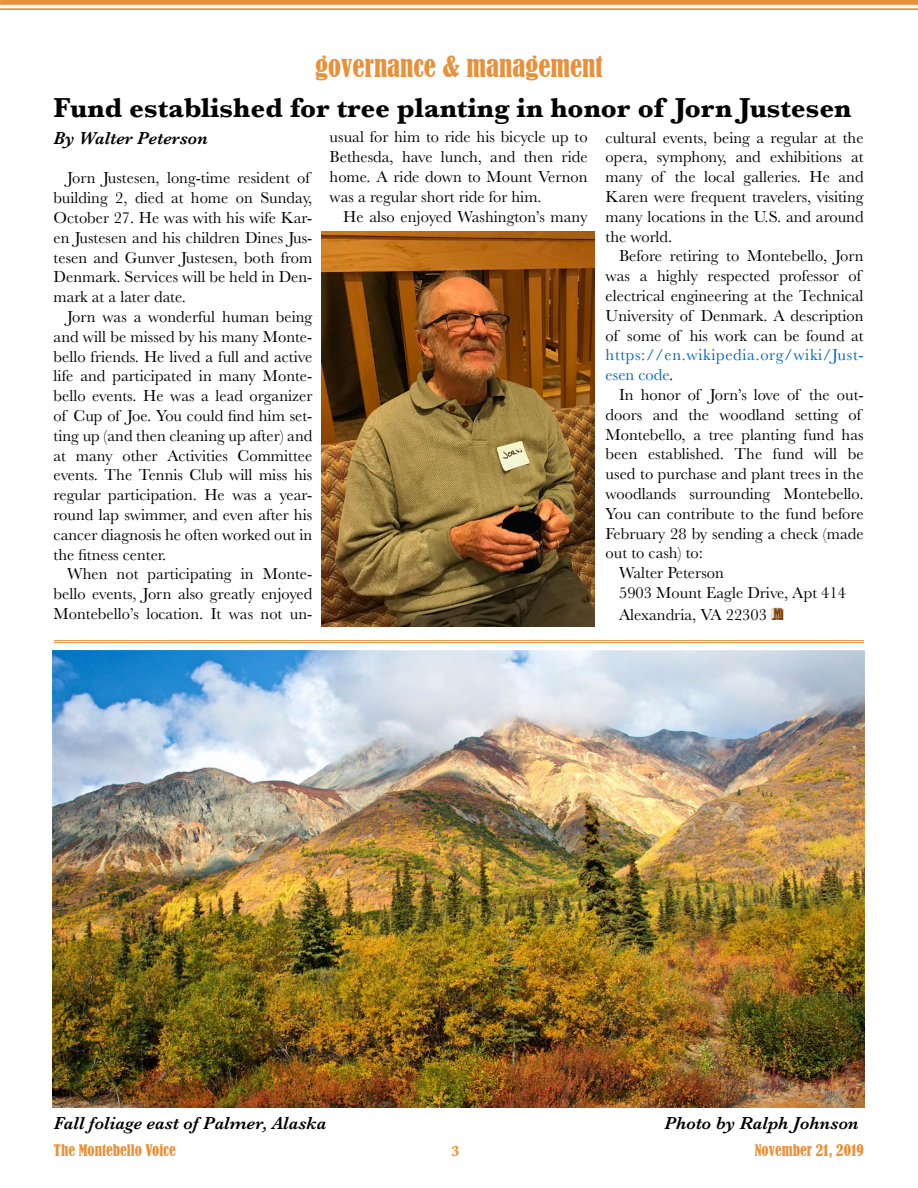
<style>
.page{position:relative;width:918px;height:1188px;background:#fff}
.page>*{position:absolute;margin:0;border:0;box-sizing:border-box;transform-origin:0 0}
.t1{font:700 28.5px "Baskerville";color:#000}
.t2{font:condensed 27px "Bernard";color:#e9913a}
.t3{font:italic 600 18px "Baskerville";color:#000}
.t4{font:16.5px/19.8px "Baskerville";color:#000;text-align:justify}
.t5{font:16.5px/19.8px "Baskerville";letter-spacing:.04em;color:#0563c1}
.t6{font:condensed 15px "Bernard";color:#e9913a}
.t7{font:700 15px "Baskerville";color:#e9913a}
.s1{color:#000}
.s2{font-family:"Buxom D";font-size:18px;color:#804000}
</style>
<div class="page">
<svg style="left:0;top:0;width:2px;height:10px"></svg>
<div style="left:2px;top:0;width:916px;height:5px;background:#e9913a"></div>
<hr style="left:2px;top:8px;width:916px;height:2px;background:#e9913a">
<img style="left:321px;top:231px;width:274px;height:395px">
<img style="left:52px;top:651px;width:812px;height:456px">
<hr style="left:54px;top:640px;width:810px;height:1px;background:#e9913a">
<hr style="left:54px;top:642px;width:810px;height:1px;background:#e9913a">
<h2 class="t2" style="left:315px;top:51px;width:289px">governance &amp; management</h2>
<h1 class="t1" style="left:54px;top:88px;width:799px">Fund established for tree planting in honor of Jorn Justesen</h1>
<p class="t4" style="left:330px;top:127px;width:260px">usual for him to ride his bicycle up to Bethesda, have lunch, and then ride home. A ride down to Mount Vernon was a regular short ride for him.</p>
<p class="t4" style="left:343px;top:207px;width:246px">He also enjoyed Washington’s many</p>
<p class="t4" style="left:606px;top:128px;width:260px">cultural events, being a regular at the opera, symphony, and exhibitions at many of the local galleries. He and Karen were frequent travelers, visiting many locations in the U.S. and around the world.</p>
<p class="t4" style="left:606px;top:246px;width:259px;text-align:left;text-indent:13px">Before retiring to Montebello, Jorn was a highly respected professor of electrical engineering at the Technical University of Denmark. A description of some of his work can be found at</p>
<p class="t5" style="left:606px;top:345px;width:260px">https://en.wikipedia.org/wiki/Just&shy;esen code<span class="s1">.</span></p>
<p class="t4" style="left:619px;top:385px;width:246px">In honor of Jorn’s love of the out-</p>
<p class="t4" style="left:606px;top:405px;width:257px">doors and the woodland setting of</p>
<p class="t4" style="left:606px;top:425px;width:259px">Montebello, a tree planting fund has</p>
<p class="t4" style="left:606px;top:444px;width:260px">been established. The fund will be</p>
<p class="t4" style="left:606px;top:464px;width:260px">used to purchase and plant trees in the</p>
<p class="t4" style="left:606px;top:484px;width:260px">woodlands surrounding Montebello.</p>
<p class="t4" style="left:606px;top:504px;width:260px">You can contribute to the fund before</p>
<p class="t4" style="left:606px;top:524px;width:260px">February 28 by sending a check (made</p>
<p class="t4" style="left:606px;top:543px;width:99px">out to cash) to:</p>
<p class="t4" style="left:619px;top:563px;width:106px">Walter Peterson</p>
<p class="t4" style="left:619px;top:583px;width:228px">5903 Mount Eagle Drive, Apt 414</p>
<p class="t4" style="left:619px;top:605px;width:166px">Alexandria, VA 22303 <span class="s2">M</span></p>
<p class="t3" style="left:54px;top:126px;width:156px">By Walter Peterson</p>
<p class="t4" style="left:54px;top:168px;width:260px;text-align:left;text-indent:13px">Jorn Justesen, long-time resident of building 2, died at home on Sunday, October 27. He was with his wife Kar&shy;en Justesen and his children Dines Jus&shy;tesen and Gunver Justesen, both from Denmark. Services will be held in Den&shy;mark at a later date.</p>
<p class="t4" style="left:54px;top:307px;width:260px;text-indent:13px">Jorn was a wonderful human being and will be missed by his many Monte&shy;bello friends. He lived a full and active life and participated in many Monte&shy;bello events. He was a lead organizer of Cup of Joe. You could find him set&shy;ting up (and then cleaning up after) and at many other Activities Committee events. The Tennis Club will miss his regular participation. He was a year&shy;round lap swimmer, and even after his cancer diagnosis he often worked out in the fitness center.</p>
<p class="t4" style="left:54px;top:564px;width:260px;text-indent:13px">When not participating in Monte&shy;bello events, Jorn also greatly enjoyed Montebello’s location. It was not un-</p>
<p class="t3" style="left:54px;top:1111px;width:274px">Fall foliage east of Palmer, Alaska</p>
<p class="t3" style="left:665px;top:1111px;width:196px">Photo by Ralph Johnson</p>
<p class="t6" style="left:54px;top:1141px;width:123px">The Montebello Voice</p>
<p class="t7" style="left:451px;top:1140px;width:10px">3</p>
<p class="t6" style="left:755px;top:1141px;width:111px">November 21, 2019</p>
</div>
